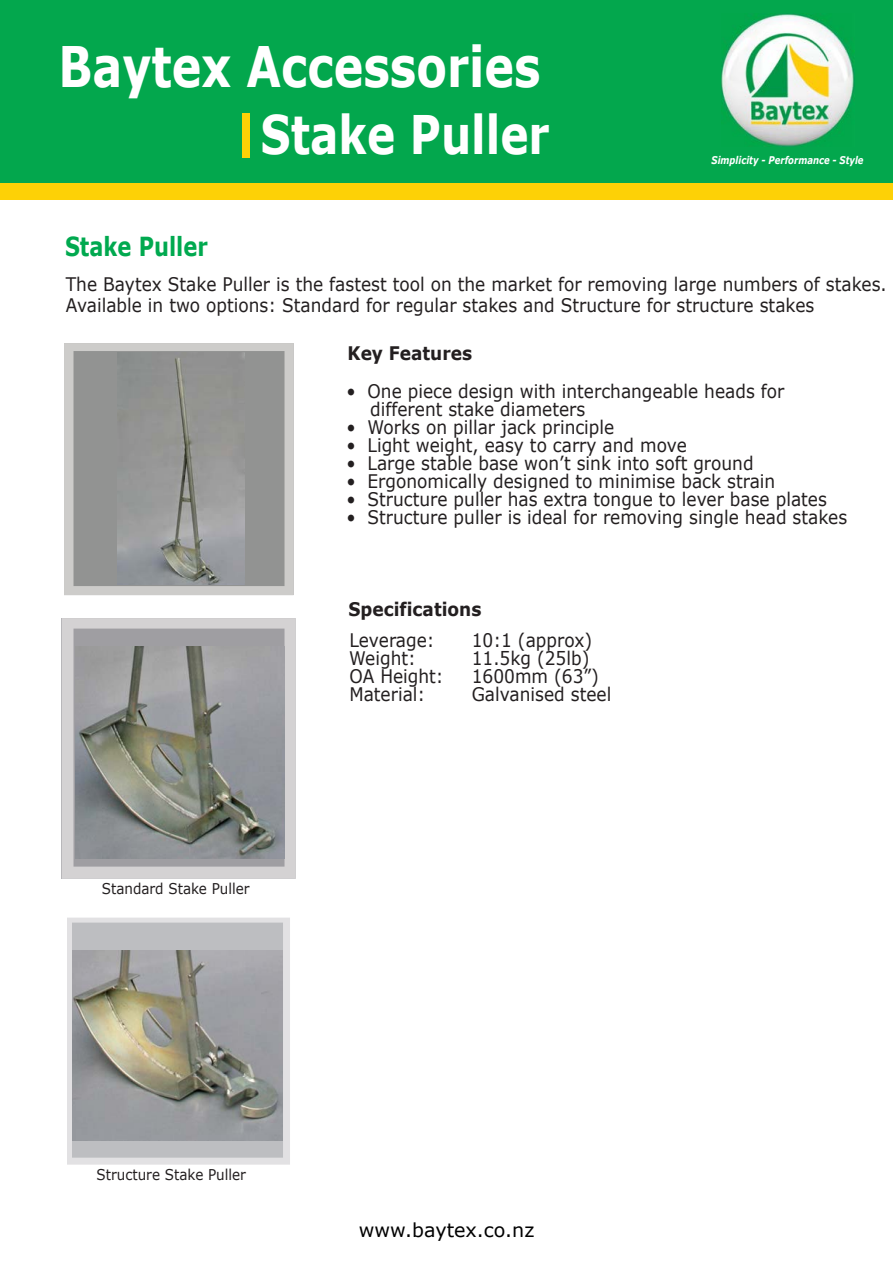
<style>
.page{position:relative;width:893px;height:1263px;background:#fff}
.page>*{position:absolute;margin:0;border:0;box-sizing:border-box;transform-origin:0 0}
.t1{font:700 55.8px "Verdana";color:#fff;scale:.8 1}
.t2{font:700 53.1px "Verdana";color:#fff;scale:.8 1}
.t3{font:700 26.25px "Verdana";color:#00a94f;scale:.8 1}
.t4{font:19.2px "Verdana";color:#000}
.t5{font:18.75px/18px "Verdana";color:#231f20;scale:.91 1}
.t6{font:700 18.75px "Verdana";color:#231f20;scale:.91 1}
.t7{font:14.85px "Verdana";color:#231f20;scale:.91 1}
.t8{font:italic 700 10.65px "Verdana";color:#fff;scale:.8 1}
</style>
<div class="page">
<svg style="left:64px;top:343px;width:230px;height:252px;background:#a3a3a2"></svg>
<img style="left:117px;top:352px;width:128px;height:233px">
<svg style="left:62px;top:618px;width:234px;height:260px;background:#bfbec0"></svg>
<img style="left:75px;top:646px;width:210px;height:213px">
<svg style="left:67px;top:918px;width:223px;height:246px;background:#c9c9cc"></svg>
<img style="left:72px;top:950px;width:211px;height:190px">
<div style="left:0;top:0;width:893px;height:183px;background:#03a74d"></div>
<div style="left:0;top:183px;width:893px;height:16px;background:#fdd106"></div>
<img style="left:721px;top:14px;width:134px;height:132px">
<div style="left:242px;top:113px;width:7px;height:45px;background:#fdd106"></div>
<h1 class="t1" style="left:59px;top:31px;width:604px">Baytex Accessories</h1>
<h2 class="t2" style="left:261px;top:101px;width:363px">Stake Puller</h2>
<h3 class="t3" style="left:65px;top:230px;width:180px">Stake Puller</h3>
<p class="t8" style="left:712px;top:153px;width:191px">Simplicity - Performance - Style</p>
<p class="t5" style="left:66px;top:273px;width:904px;line-height:21px">The Baytex Stake Puller is the fastest tool on the market for removing large numbers of stakes.<br>Available in two options: Standard for regular stakes and Structure for structure stakes</p>
<p class="t6" style="left:348px;top:341px;width:139px">Key Features</p>
<p class="t5" style="left:370px;top:381px;width:457px;text-indent:-24px">• One piece design with interchangeable heads for different stake diameters</p>
<p class="t5" style="left:346px;top:417px;width:296px">• Works on pillar jack principle</p>
<p class="t5" style="left:346px;top:435px;width:376px">• Light weight, easy to carry and move</p>
<p class="t5" style="left:346px;top:453px;width:449px">• Large stable base won’t sink into soft ground</p>
<p class="t5" style="left:346px;top:471px;width:473px">• Ergonomically designed to minimise back strain</p>
<p class="t5" style="left:346px;top:489px;width:530px">• Structure puller has extra tongue to lever base plates</p>
<p class="t5" style="left:346px;top:507px;width:552px">• Structure puller is ideal for removing single head stakes</p>
<p class="t7" style="left:102px;top:879px;width:164px">Standard Stake Puller</p>
<p class="t6" style="left:349px;top:597px;width:148px">Specifications</p>
<p class="t5" style="left:349px;top:630px;width:95px">Leverage:</p>
<p class="t5" style="left:472px;top:630px;width:134px">10:1 (approx)</p>
<p class="t5" style="left:349px;top:648px;width:75px">Weight:</p>
<p class="t5" style="left:472px;top:648px;width:131px">11.5kg (25lb)</p>
<p class="t5" style="left:349px;top:666px;width:105px">OA Height:</p>
<p class="t5" style="left:472px;top:666px;width:141px">1600mm (63”)</p>
<p class="t5" style="left:349px;top:684px;width:85px">Material:</p>
<p class="t5" style="left:472px;top:684px;width:155px">Galvanised steel</p>
<p class="t7" style="left:97px;top:1165px;width:166px">Structure Stake Puller</p>
<p class="t4" style="left:359px;top:1218px;width:177px">www.baytex.co.nz</p>
</div>
